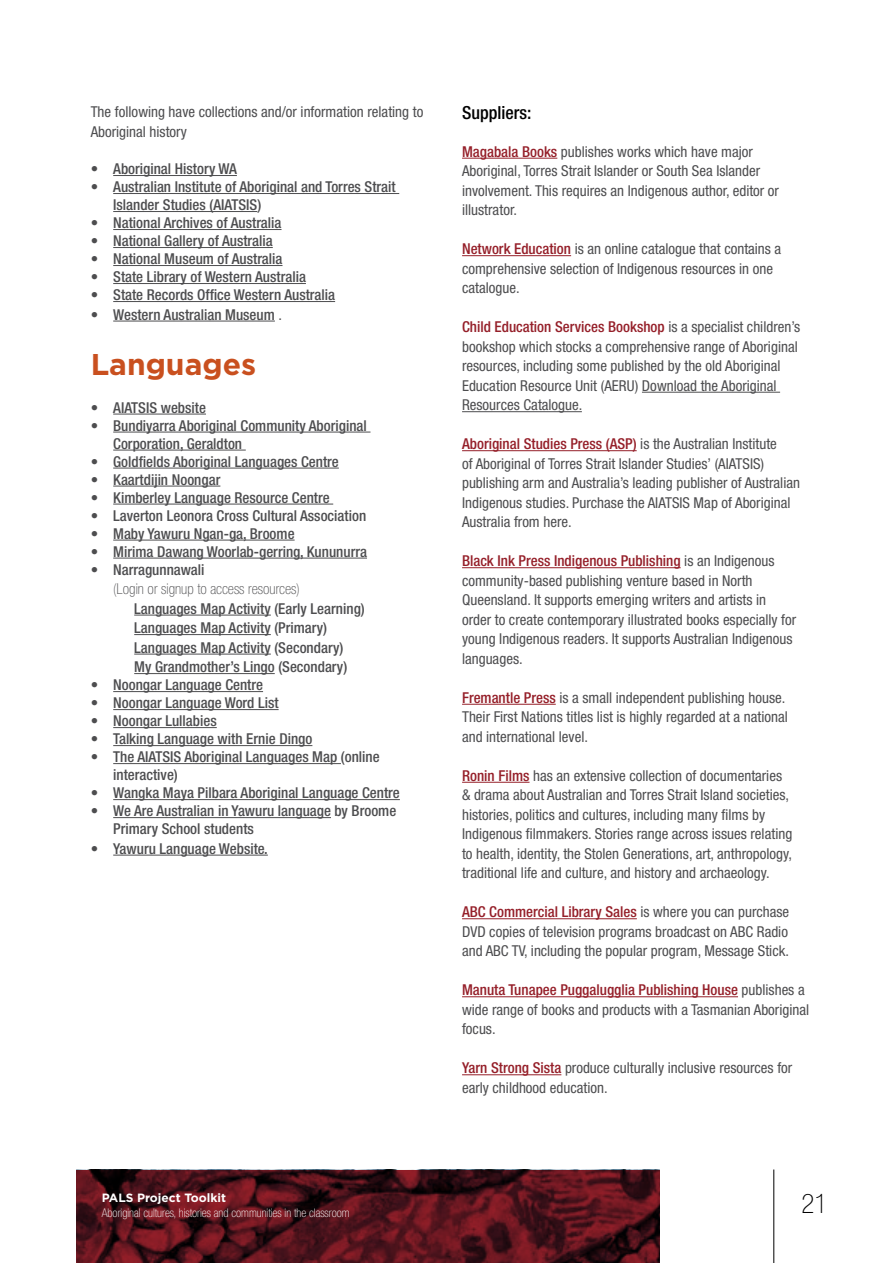
<style>
.page{position:relative;width:893px;height:1263px;background:#fff}
.page>*{position:absolute;margin:0;border:0;box-sizing:border-box;transform-origin:0 0}
.t1{font:700 30px "Gotham";color:#c9501f}
.t2{font:100 condensed 27px "Helvetica Neue LT Std";color:#000}
.t3{font:500 condensed 18px "Helvetica Neue LT Std";color:#000}
.t4{font:condensed 15px/19.5px "Helvetica Neue LT Std";color:#4d4d4f}
.t5{font:500 condensed 15px/18px "Helvetica Neue LT Std";color:#4d4d4f}
.t6{font:100 condensed 15px "Helvetica Neue LT Std";color:#4d4d4f}
.t7{font:100 condensed 12px "Helvetica Neue LT Std";color:#fff}
.t8{font:700 12px "Gotham";color:#fff}
.s1{font-weight:400}
.s2{font-weight:500;color:#951f29}
</style>
<div class="page">
<img style="left:77px;top:1169px;width:583px;height:94px">
<hr style="left:773px;top:1169px;width:1px;height:94px;background:#000">
<hr style="left:113px;top:175px;width:124px;height:1px;background:#4d4d4f">
<hr style="left:113px;top:193px;width:286px;height:1px;background:#4d4d4f">
<hr style="left:113px;top:211px;width:144px;height:1px;background:#4d4d4f">
<hr style="left:113px;top:229px;width:169px;height:1px;background:#4d4d4f">
<hr style="left:113px;top:247px;width:160px;height:1px;background:#4d4d4f">
<hr style="left:113px;top:265px;width:169px;height:1px;background:#4d4d4f">
<hr style="left:113px;top:283px;width:193px;height:1px;background:#4d4d4f">
<hr style="left:113px;top:301px;width:222px;height:1px;background:#4d4d4f">
<hr style="left:113px;top:321px;width:162px;height:1px;background:#4d4d4f">
<hr style="left:113px;top:414px;width:93px;height:1px;background:#4d4d4f">
<hr style="left:113px;top:432px;width:257px;height:1px;background:#4d4d4f">
<hr style="left:113px;top:450px;width:133px;height:1px;background:#4d4d4f">
<hr style="left:113px;top:468px;width:226px;height:1px;background:#4d4d4f">
<hr style="left:113px;top:486px;width:107px;height:1px;background:#4d4d4f">
<hr style="left:113px;top:504px;width:220px;height:1px;background:#4d4d4f">
<hr style="left:113px;top:540px;width:182px;height:1px;background:#4d4d4f">
<hr style="left:113px;top:558px;width:254px;height:1px;background:#4d4d4f">
<hr style="left:134px;top:615px;width:137px;height:1px;background:#4d4d4f">
<hr style="left:134px;top:634px;width:137px;height:1px;background:#4d4d4f">
<hr style="left:134px;top:654px;width:137px;height:1px;background:#4d4d4f">
<hr style="left:134px;top:673px;width:141px;height:1px;background:#4d4d4f">
<hr style="left:113px;top:691px;width:150px;height:1px;background:#4d4d4f">
<hr style="left:113px;top:709px;width:166px;height:1px;background:#4d4d4f">
<hr style="left:113px;top:727px;width:104px;height:1px;background:#4d4d4f">
<hr style="left:113px;top:745px;width:199px;height:1px;background:#4d4d4f">
<hr style="left:113px;top:763px;width:228px;height:1px;background:#4d4d4f">
<hr style="left:113px;top:799px;width:287px;height:1px;background:#4d4d4f">
<hr style="left:113px;top:817px;width:218px;height:1px;background:#4d4d4f">
<hr style="left:113px;top:855px;width:155px;height:1px;background:#4d4d4f">
<hr style="left:462px;top:158px;width:95px;height:1px;background:#951f29">
<hr style="left:462px;top:255px;width:109px;height:1px;background:#951f29">
<hr style="left:642px;top:392px;width:138px;height:1px;background:#4d4d4f">
<hr style="left:462px;top:411px;width:120px;height:1px;background:#4d4d4f">
<hr style="left:462px;top:450px;width:175px;height:1px;background:#951f29">
<hr style="left:462px;top:567px;width:219px;height:1px;background:#951f29">
<hr style="left:462px;top:704px;width:94px;height:1px;background:#951f29">
<hr style="left:462px;top:782px;width:68px;height:1px;background:#951f29">
<hr style="left:462px;top:918px;width:175px;height:1px;background:#951f29">
<hr style="left:462px;top:996px;width:276px;height:1px;background:#951f29">
<hr style="left:462px;top:1074px;width:99px;height:1px;background:#951f29">
<p class="t4" style="left:91px;top:102px;width:334px">The following have collections and/or information relating to<br>Aboriginal history</p>
<p class="t5" style="left:91px;top:159px;width:148px"><span class="s1">•</span> Aboriginal History WA</p>
<p class="t5" style="left:113px;top:177px;width:284px;text-indent:-22px"><span class="s1">•</span> Australian Institute of Aboriginal and Torres Strait<br>Islander Studies (AIATSIS)</p>
<p class="t5" style="left:91px;top:213px;width:192px"><span class="s1">•</span> National Archives of Australia</p>
<p class="t5" style="left:91px;top:231px;width:184px"><span class="s1">•</span> National Gallery of Australia</p>
<p class="t5" style="left:91px;top:249px;width:193px"><span class="s1">•</span> National Museum of Australia</p>
<p class="t5" style="left:91px;top:267px;width:217px"><span class="s1">•</span> State Library of Western Australia</p>
<p class="t5" style="left:91px;top:285px;width:246px"><span class="s1">•</span> State Records Office Western Australia</p>
<p class="t5" style="left:91px;top:305px;width:193px"><span class="s1">•</span> Western Australian Museum <span class="s1">.</span></p>
<p class="t1" style="left:91px;top:347px;width:167px">Languages</p>
<p class="t5" style="left:91px;top:398px;width:117px"><span class="s1">•</span> AIATSIS website</p>
<p class="t5" style="left:113px;top:416px;width:255px;text-indent:-22px"><span class="s1">•</span> Bundiyarra Aboriginal Community Aboriginal<br>Corporation, Geraldton</p>
<p class="t5" style="left:91px;top:452px;width:250px"><span class="s1">•</span> Goldfields Aboriginal Languages Centre</p>
<p class="t5" style="left:91px;top:470px;width:131px"><span class="s1">•</span> Kaartdijin Noongar</p>
<p class="t5" style="left:91px;top:488px;width:240px"><span class="s1">•</span> Kimberley Language Resource Centre</p>
<p class="t5" style="left:91px;top:506px;width:277px"><span class="s1">•</span> Laverton Leonora Cross Cultural Association</p>
<p class="t5" style="left:91px;top:524px;width:205px"><span class="s1">•</span> Maby Yawuru Ngan-ga, Broome</p>
<p class="t5" style="left:91px;top:542px;width:278px"><span class="s1">•</span> Mirima Dawang Woorlab-gerring, Kununurra</p>
<p class="t5" style="left:91px;top:560px;width:115px"><span class="s1">•</span> Narragunnawali</p>
<p class="t6" style="left:113px;top:580px;width:188px">(Login or signup to access resources)</p>
<p class="t5" style="left:134px;top:599px;width:232px">Languages Map Activity (Early Learning)</p>
<p class="t5" style="left:134px;top:618px;width:194px">Languages Map Activity (Primary)</p>
<p class="t5" style="left:134px;top:638px;width:211px">Languages Map Activity (Secondary)</p>
<p class="t5" style="left:134px;top:657px;width:214px">My Grandmother’s Lingo (Secondary)</p>
<p class="t5" style="left:91px;top:675px;width:174px"><span class="s1">•</span> Noongar Language Centre</p>
<p class="t5" style="left:91px;top:693px;width:189px"><span class="s1">•</span> Noongar Language Word List</p>
<p class="t5" style="left:91px;top:711px;width:128px"><span class="s1">•</span> Noongar Lullabies</p>
<p class="t5" style="left:91px;top:729px;width:223px"><span class="s1">•</span> Talking Language with Ernie Dingo</p>
<p class="t5" style="left:113px;top:747px;width:268px;text-indent:-22px"><span class="s1">•</span> The AIATSIS Aboriginal Languages Map (online interactive)</p>
<p class="t5" style="left:91px;top:783px;width:311px"><span class="s1">•</span> Wangka Maya Pilbara Aboriginal Language Centre</p>
<p class="t5" style="left:113px;top:801px;width:285px;text-indent:-22px"><span class="s1">•</span> We Are Australian in Yawuru language by Broome<br>Primary School students</p>
<p class="t5" style="left:91px;top:839px;width:179px"><span class="s1">•</span> Yawuru Language Website.</p>
<p class="t3" style="left:462px;top:102px;width:71px">Suppliers:</p>
<p class="t4" style="left:462px;top:142px;width:318px"><span class="s2">Magabala Books</span> publishes works which have major Aboriginal, Torres Strait Islander or South Sea Islander involvement. This requires an Indigenous author, editor or illustrator.</p>
<p class="t4" style="left:462px;top:239px;width:321px"><span class="s2">Network Education</span> is an online catalogue that contains a comprehensive selection of Indigenous resources in one catalogue.</p>
<p class="t4" style="left:462px;top:317px;width:340px"><span class="s2">Child Education Services Bookshop</span> is a specialist children’s bookshop which stocks a comprehensive range of Aboriginal resources, including some published by the old Aboriginal Education Resource Unit (AERU) Download the Aboriginal Resources Catalogue.</p>
<p class="t4" style="left:462px;top:434px;width:339px"><span class="s2">Aboriginal Studies Press (ASP)</span> is the Australian Institute<br>of Aboriginal of Torres Strait Islander Studies’ (AIATSIS) publishing arm and Australia’s leading publisher of Australian</p>
<p class="t4" style="left:462px;top:493px;width:330px">Indigenous studies. Purchase the AIATSIS Map of Aboriginal<br>Australia from here.</p>
<p class="t4" style="left:462px;top:551px;width:336px"><span class="s2">Black Ink Press Indigenous Publishing</span> is an Indigenous community-based publishing venture based in North Queensland. It supports emerging writers and artists in order to create contemporary illustrated books especially for young Indigenous readers. It supports Australian Indigenous languages.</p>
<p class="t4" style="left:462px;top:688px;width:327px"><span class="s2">Fremantle Press</span> is a small independent publishing house.<br>Their First Nations titles list is highly regarded at a national and international level.</p>
<p class="t4" style="left:462px;top:766px;width:328px"><span class="s2">Ronin Films</span> has an extensive collection of documentaries &amp; drama about Australian and Torres Strait Island societies, histories, politics and cultures, including many films by</p>
<p class="t4" style="left:462px;top:824px;width:332px;text-align:justify">Indigenous filmmakers. Stories range across issues relating to health, identity, the Stolen Generations, art, anthropology, traditional life and culture, and history and archaeology.</p>
<p class="t4" style="left:462px;top:902px;width:329px;text-align:justify"><span class="s2">ABC Commercial Library Sales</span> is where you can purchase DVD copies of television programs broadcast on ABC Radio and ABC TV, including the popular program, Message Stick.</p>
<p class="t4" style="left:462px;top:980px;width:349px"><span class="s2">Manuta Tunapee Puggalugglia Publishing House</span> publishes a wide range of books and products with a Tasmanian Aboriginal focus.</p>
<p class="t4" style="left:462px;top:1058px;width:332px"><span class="s2">Yarn Strong Sista</span> produce culturally inclusive resources for early childhood education.</p>
<p class="t8" style="left:102px;top:1191px;width:126px">PALS Project Toolkit</p>
<p class="t7" style="left:102px;top:1206px;width:249px">Aboriginal cultures, histories and communities in the classroom</p>
<h2 class="t2" style="left:802px;top:1189px;width:27px">21</h2>
</div>
